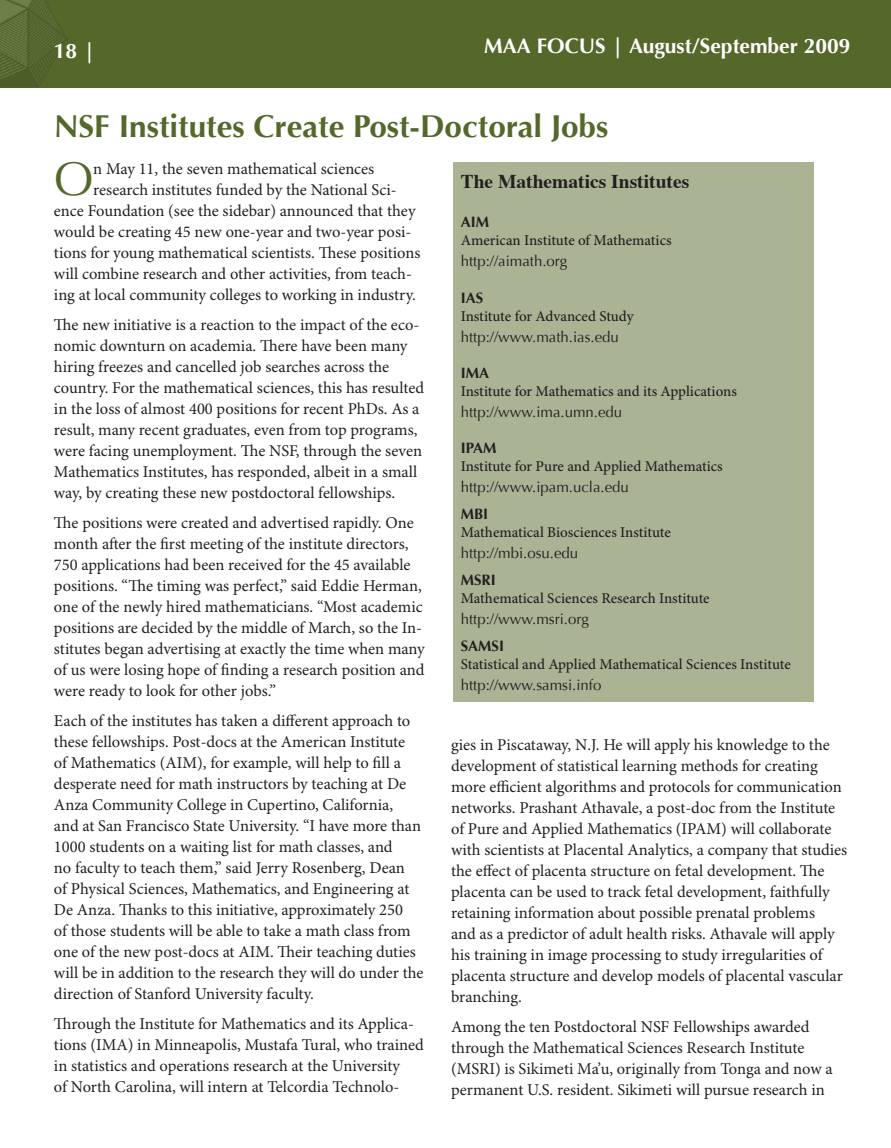
<style>
.page{position:relative;width:891px;height:1148px;background:#fff}
.page>*{position:absolute;margin:0;border:0;box-sizing:border-box;transform-origin:0 0}
.t1{font:47.1px "Optima";color:#54682a}
.t2{font:700 31.5px "Optima";color:#54682a}
.t3{font:700 21px "Optima";color:#fff}
.t4{font:700 19.5px "Times";color:#231f20}
.t5{font:16.5px/21px "Minion Pro";color:#231f20}
.t6{font:500 15px "Minion Pro";letter-spacing:-.005em;color:#231f20}
.t7{font:15px "Optima";color:#231f20}
.t8{font:700 15px "Optima";color:#231f20}
</style>
<div class="page">
<div style="left:0;top:0;width:891px;height:88px;background:#54682a"></div>
<img style="left:0;top:0;width:68px;height:87px">
<div style="left:453px;top:163px;width:361px;height:539px;background:#aab394"></div>
<p class="t3" style="left:54px;top:39px;width:43px">18 |</p>
<p class="t3" style="left:484px;top:34px;width:368px">MAA FOCUS | August/September 2009</p>
<h2 class="t2" style="left:54px;top:108px;width:556px">NSF Institutes Create Post-Doctoral Jobs</h2>
<p class="t4" style="left:461px;top:163px;width:230px">The Mathematics Institutes</p>
<p class="t8" style="left:461px;top:214px;width:30px">AIM</p>
<p class="t6" style="left:461px;top:232px;width:212px">American Institute of Mathematics</p>
<p class="t7" style="left:461px;top:253px;width:108px">http://aimath.org</p>
<p class="t8" style="left:461px;top:289px;width:24px">IAS</p>
<p class="t6" style="left:461px;top:307px;width:175px">Institute for Advanced Study</p>
<p class="t7" style="left:461px;top:328px;width:160px">http://www.math.ias.edu</p>
<p class="t8" style="left:461px;top:364px;width:30px">IMA</p>
<p class="t6" style="left:461px;top:382px;width:278px">Institute for Mathematics and its Applications</p>
<p class="t7" style="left:461px;top:403px;width:163px">http://www.ima.umn.edu</p>
<p class="t8" style="left:461px;top:439px;width:37px">IPAM</p>
<p class="t6" style="left:461px;top:457px;width:264px">Institute for Pure and Applied Mathematics</p>
<p class="t7" style="left:461px;top:478px;width:170px">http://www.ipam.ucla.edu</p>
<p class="t8" style="left:461px;top:505px;width:29px">MBI</p>
<p class="t6" style="left:461px;top:523px;width:212px">Mathematical Biosciences Institute</p>
<p class="t7" style="left:461px;top:544px;width:119px">http://mbi.osu.edu</p>
<p class="t8" style="left:461px;top:571px;width:36px">MSRI</p>
<p class="t6" style="left:461px;top:589px;width:250px">Mathematical Sciences Research Institute</p>
<p class="t7" style="left:461px;top:610px;width:130px">http://www.msri.org</p>
<p class="t8" style="left:461px;top:637px;width:45px">SAMSI</p>
<p class="t6" style="left:461px;top:655px;width:332px">Statistical and Applied Mathematical Sciences Institute</p>
<p class="t7" style="left:461px;top:676px;width:142px">http://www.samsi.info</p>
<h1 class="t1" style="left:54px;top:152px;width:41px">O</h1>
<p class="t5" style="left:93px;top:159px;width:283px">n May 11, the seven mathematical sciences</p>
<p class="t5" style="left:93px;top:180px;width:305px">research institutes funded by the National Sci-</p>
<p class="t5" style="left:54px;top:201px;width:363px">ence Foundation (see the sidebar) announced that they</p>
<p class="t5" style="left:54px;top:222px;width:359px">would be creating 45 new one-year and two-year posi-</p>
<p class="t5" style="left:54px;top:243px;width:368px">tions for young mathematical scientists. These positions</p>
<p class="t5" style="left:54px;top:264px;width:359px">will combine research and other activities, from teach-</p>
<p class="t5" style="left:54px;top:285px;width:364px">ing at local community colleges to working in industry.</p>
<p class="t5" style="left:54px;top:315px;width:372px">The new initiative is a reaction to the impact of the eco&shy;nomic downturn on academia. There have been many hiring freezes and cancelled job searches across the country. For the mathematical sciences, this has resulted in the loss of almost 400 positions for recent PhDs. As a result, many recent graduates, even from top programs, were facing unemployment. The NSF, through the seven Mathematics Institutes, has responded, albeit in a small way, by creating these new postdoctoral fellowships.</p>
<p class="t5" style="left:54px;top:513px;width:372px">The positions were created and advertised rapidly. One month after the first meeting of the institute directors, 750 applications had been received for the 45 available positions. “The timing was perfect,” said Eddie Herman, one of the newly hired mathematicians. “Most academic positions are decided by the middle of March, so the In&shy;stitutes began advertising at exactly the time when many of us were losing hope of finding a research position and were ready to look for other jobs.”</p>
<p class="t5" style="left:54px;top:711px;width:371px">Each of the institutes has taken a different approach to these fellowships. Post-docs at the American Institute<br>of Mathematics (AIM), for example, will help to fill a desperate need for math instructors by teaching at De Anza Community College in Cupertino, California,<br>and at San Francisco State University. “I have more than 1000 students on a waiting list for math classes, and<br>no faculty to teach them,” said Jerry Rosenberg, Dean<br>of Physical Sciences, Mathematics, and Engineering at De Anza. Thanks to this initiative, approximately 250<br>of those students will be able to take a math class from one of the new post-docs at AIM. Their teaching duties will be in addition to the research they will do under the direction of Stanford University faculty.</p>
<p class="t5" style="left:54px;top:1014px;width:371px">Through the Institute for Mathematics and its Applica&shy;tions (IMA) in Minneapolis, Mustafa Tural, who trained in statistics and operations research at the University<br>of North Carolina, will intern at Telcordia Technolo-</p>
<p class="t5" style="left:451px;top:735px;width:398px">gies in Piscataway, N.J. He will apply his knowledge to the development of statistical learning methods for creating more efficient algorithms and protocols for communication networks. Prashant Athavale, a post-doc from the Institute of Pure and Applied Mathematics (IPAM) will collaborate with scientists at Placental Analytics, a company that studies the effect of placenta structure on fetal development. The placenta can be used to track fetal development, faithfully retaining information about possible prenatal problems<br>and as a predictor of adult health risks. Athavale will apply his training in image processing to study irregularities of placenta structure and develop models of placental vascular branching.</p>
<p class="t5" style="left:451px;top:1017px;width:383px">Among the ten Postdoctoral NSF Fellowships awarded through the Mathematical Sciences Research Institute (MSRI) is Sikimeti Ma’u, originally from Tonga and now a permanent U.S. resident. Sikimeti will pursue research in</p>
</div>
